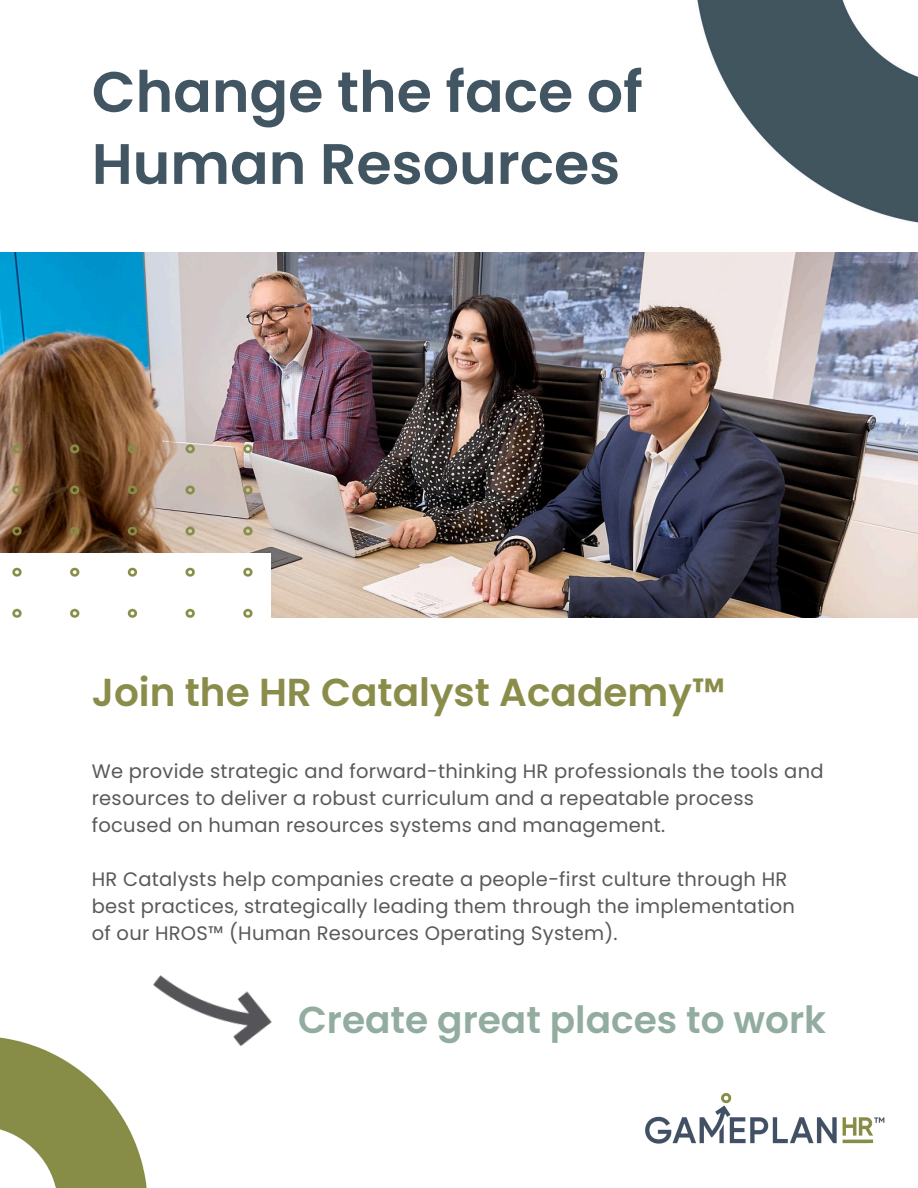
<style>
.page{position:relative;width:918px;height:1188px;background:#fff}
.page>*{position:absolute;margin:0;border:0;box-sizing:border-box;transform-origin:0 0}
.t1{font:600 57px/72px "Poppins";color:#425563}
.t2{font:600 39px "Poppins";color:#8a8d4a}
.t3{font:600 37.5px "Poppins";color:#92aca0}
.t4{font:19.5px/27px "Poppins";letter-spacing:.015em;color:#58595b}
</style>
<div class="page">
<img style="left:0;top:253px;width:918px;height:364px">
<img style="left:153px;top:975px;width:119px;height:72px">
<img style="left:697px;top:0;width:221px;height:223px">
<img style="left:645px;top:1093px;width:240px;height:51px">
<img style="left:0;top:1021px;width:168px;height:167px">
<img style="left:0;top:378px;width:314px;height:240px">
<p class="t1" style="left:92px;top:56px;width:552px">Change the face of<br>Human Resources</p>
<h1 class="t2" style="left:92px;top:665px;width:635px">Join the HR Catalyst Academy™</h1>
<p class="t4" style="left:92px;top:757px;width:733px">We provide strategic and forward-thinking HR professionals the tools and resources to deliver a robust curriculum and a repeatable process focused on human resources systems and management.</p>
<p class="t4" style="left:92px;top:865px;width:705px">HR Catalysts help companies create a people-first culture through HR best practices, strategically leading them through the implementation</p>
<h2 class="t4" style="left:92px;top:919px;width:527px">of our HROS™ (Human Resources Operating System).</h2>
<p class="t3" style="left:298px;top:994px;width:530px">Create great places to work</p>
</div>
